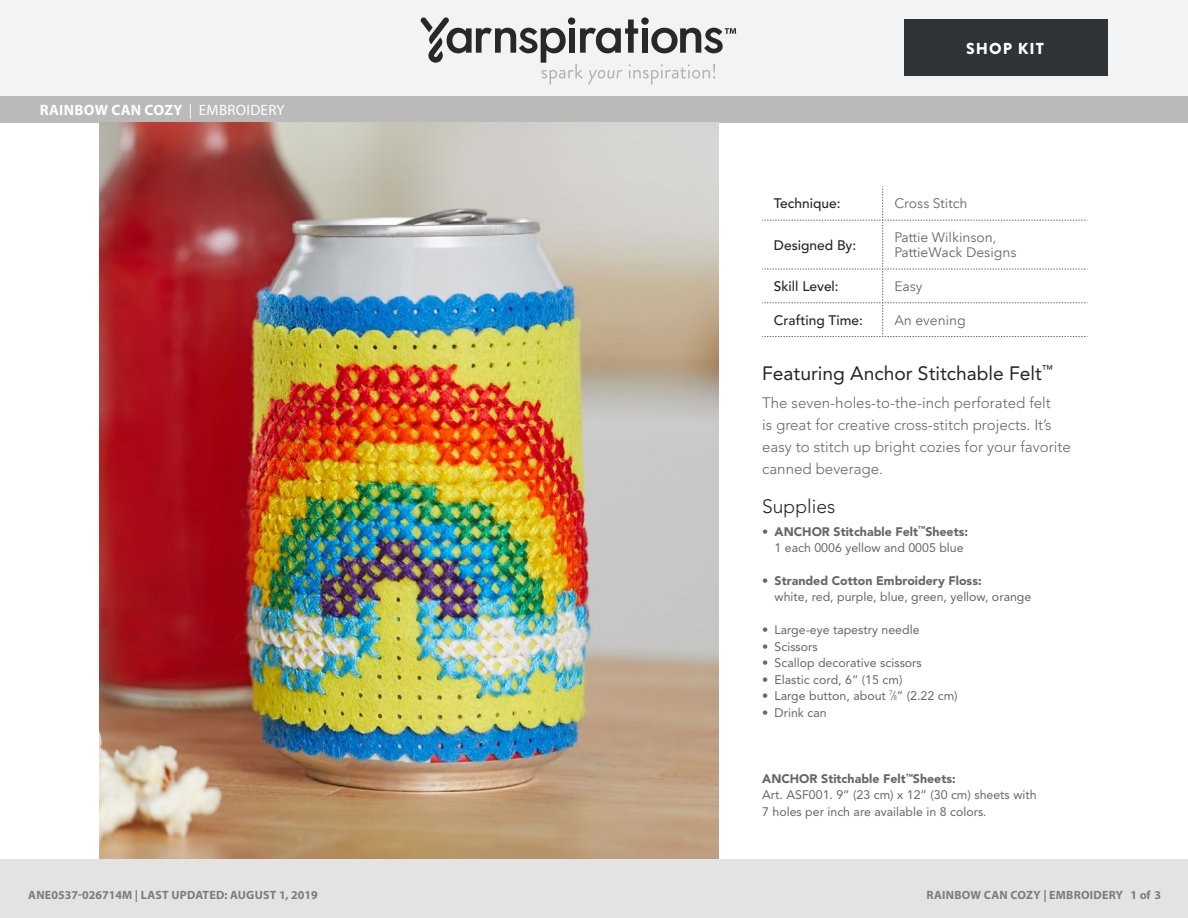
<style>
.page{position:relative;width:1188px;height:918px;background:#fff}
.page>*{position:absolute;margin:0;border:0;box-sizing:border-box;transform-origin:0 0}
.t1{font:19.2px "Avenir LT Std";color:#232629}
.t2{font:300 19.2px "Avenir LT Std";color:#232629}
.t3{font:900 15.9px "Brandon Grotesque";letter-spacing:.065em;color:#fff}
.t4{font:300 15.15px/22px "Avenir LT Std";color:#666}
.Head{font:700 15px "Myriad Pro";letter-spacing:.02em;color:#fff}
.t5{font:13.8px/15.1px "Avenir Next LT Pro";color:#666}
.t6{font:500 13.8px "Avenir LT Std";color:#232629}
.t7{font:12.3px/16.5px "Avenir LT Std";color:#666}
.t8{font:900 12.3px/16.5px "Avenir LT Std";color:#666}
.t9{font:700 12px "Myriad Pro";letter-spacing:.02em;color:#7d7d7d}
.s1{font-weight:400}
.s2{font-weight:900}
.s3{font-size:6.75px}
</style>
<div class="page">
<div style="left:0;top:0;width:1188px;height:98px;background:#f2f3f4"></div>
<svg style="left:421px;top:17px;width:315px;height:68px"></svg>
<div style="left:904px;top:19px;width:203px;height:57px;background:#2f3336"></div>
<div style="left:0;top:96px;width:1188px;height:27px;background:#bbbaba"></div>
<svg style="left:762px;top:186px;width:326px;height:151px"></svg>
<img style="left:99px;top:123px;width:619px;height:737px">
<div style="left:0;top:860px;width:1188px;height:58px;background:#e4e3e3"></div>
<p class="Head" style="left:40px;top:100px;width:246px">RAINBOW CAN COZY <span class="s1">| EMBROIDERY</span></p>
<p class="t3" style="left:966px;top:37px;width:79px">SHOP KIT</p>
<p class="t6" style="left:774px;top:196px;width:68px">Technique:</p>
<p class="t5" style="left:894px;top:196px;width:75px">Cross Stitch</p>
<p class="t6" style="left:774px;top:237px;width:84px">Designed By:</p>
<p class="t5" style="left:894px;top:230px;width:124px">Pattie Wilkinson,<br>PattieWack Designs</p>
<p class="t6" style="left:774px;top:278px;width:66px">Skill Level:</p>
<p class="t5" style="left:894px;top:279px;width:30px">Easy</p>
<p class="t6" style="left:774px;top:312px;width:91px">Crafting Time:</p>
<p class="t5" style="left:894px;top:313px;width:73px">An evening</p>
<p class="t1" style="left:762px;top:362px;width:292px">Featuring Anchor Stitchable Felt<sup>™</sup></p>
<p class="t4" style="left:762px;top:392px;width:310px">The seven-holes-to-the-inch perforated felt<br>is great for creative cross-stitch projects. It’s easy to stitch up bright cozies for your favorite canned beverage.</p>
<p class="t2" style="left:762px;top:495px;width:75px">Supplies</p>
<p class="t8" style="left:775px;top:523px;width:195px;text-indent:-12px">• ANCHOR Stitchable Felt<sup>™</sup>Sheets:<br><span class="s1">1 each 0006 yellow and 0005 blue</span></p>
<p class="t7" style="left:775px;top:573px;width:258px;text-indent:-12px"><span class="s2">• Stranded Cotton Embroidery Floss:<br></span>white, red, purple, blue, green, yellow, orange</p>
<p class="t7" style="left:762px;top:622px;width:159px"><span class="s2">•</span> Large-eye tapestry needle</p>
<p class="t7" style="left:762px;top:638px;width:57px"><span class="s2">•</span> Scissors</p>
<p class="t7" style="left:762px;top:655px;width:161px"><span class="s2">•</span> Scallop decorative scissors</p>
<p class="t7" style="left:762px;top:671px;width:142px"><span class="s2">•</span> Elastic cord, 6” (15 cm)</p>
<p class="t7" style="left:762px;top:688px;width:197px"><span class="s2">•</span> Large button, about <sup>7</sup>⁄<span class="s3">8</span>” (2.22 cm)</p>
<p class="t7" style="left:762px;top:704px;width:66px"><span class="s2">•</span> Drink can</p>
<p class="t7" style="left:762px;top:770px;width:276px"><span class="s2">ANCHOR Stitchable Felt</span><sup>™</sup><span class="s2">Sheets:<br></span>Art. ASF001. 9” (23 cm) x 12” (30 cm) sheets with<br>7 holes per inch are available in 8 colors.</p>
<p class="t9" style="left:28px;top:887px;width:291px">ANE0537-026714M | LAST UPDATED: AUGUST 1, 2019</p>
<p class="t9" style="left:927px;top:887px;width:236px">RAINBOW CAN COZY | EMBROIDERY 1 of 3</p>
</div>
